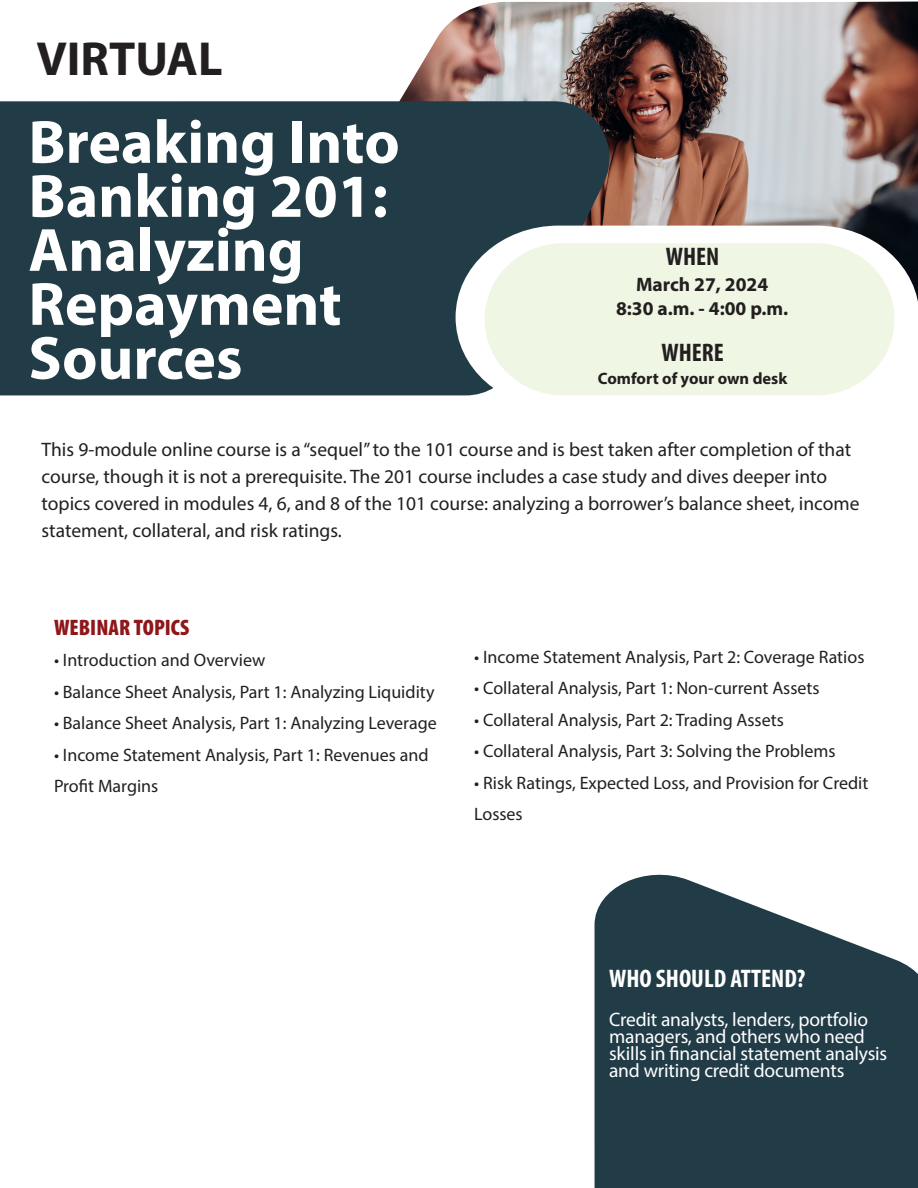
<style>
.page{position:relative;width:918px;height:1188px;background:#fff}
.page>*{position:absolute;margin:0;border:0;box-sizing:border-box;transform-origin:0 0}
.t1{font:700 61.5px "Myriad Pro";color:#fff}
.Heading_1_-_center{font:700 48px "Myriad Pro";color:#231f20}
.t2{font:700 condensed 25.5px "Myriad Pro";color:#fff}
.Heading_1_-_center-2{font:700 condensed 25.5px "Myriad Pro";color:#231f20}
.t3{font:900 condensed 22.5px "Myriad Pro";color:#8e171a}
.Body_text_1_-_left{font:19.5px/27px "Myriad Pro";color:#231f20}
.t4{font:19.5px/17.2px "Myriad Pro";letter-spacing:-.01em;color:#fff}
.Heading_3_-_center{font:700 19.5px "Myriad Pro";color:#231f20}
.t5{font:18px/31.5px "Myriad Pro";color:#231f20}
.Heading_3_-_center-2{font:700 16.5px "Myriad Pro";color:#231f20}
</style>
<div class="page">
<img style="left:399px;top:2px;width:519px;height:224px">
<div style="left:0;top:101px;width:622px;height:294px;background:#213c46"></div>
<svg style="left:456px;top:226px;width:462px;height:170px"></svg>
<svg style="left:485px;top:243px;width:410px;height:152px;background:#eff5e5"></svg>
<svg style="left:595px;top:874px;width:323px;height:314px;background:#3b535c"></svg>
<p class="Heading_1_-_center" style="left:36px;top:27px;width:188px">VIRTUAL</p>
<p class="t1" style="left:28px;top:102px;width:373px">Breaking Into</p>
<p class="t1" style="left:28px;top:156px;width:361px">Banking 201:</p>
<p class="t1" style="left:28px;top:210px;width:277px">Analyzing</p>
<p class="t1" style="left:28px;top:264px;width:315px">Repayment</p>
<p class="t1" style="left:28px;top:318px;width:216px">Sources</p>
<p class="Heading_1_-_center-2" style="left:666px;top:241px;width:55px">WHEN</p>
<p class="Heading_3_-_center" style="left:636px;top:272px;width:134px">March 27, 2024</p>
<p class="Heading_3_-_center" style="left:616px;top:296px;width:174px">8:30 a.m. - 4:00 p.m.</p>
<p class="Heading_1_-_center-2" style="left:661px;top:337px;width:64px">WHERE</p>
<p class="Heading_3_-_center-2" style="left:598px;top:367px;width:191px">Comfort of your own desk</p>
<p class="Body_text_1_-_left" style="left:42px;top:436px;width:820px">This 9-module online course is a “sequel” to the 101 course and is best taken after completion of that course, though it is not a prerequisite. The 201 course includes a case study and dives deeper into topics covered in modules 4, 6, and 8 of the 101 course: analyzing a borrower’s balance sheet, income statement, collateral, and risk ratings.</p>
<p class="t3" style="left:54px;top:613px;width:137px">WEBINAR TOPICS</p>
<p class="t5" style="left:54px;top:644px;width:213px">• Introduction and Overview</p>
<p class="t5" style="left:54px;top:676px;width:382px">• Balance Sheet Analysis, Part 1: Analyzing Liquidity</p>
<p class="t5" style="left:54px;top:707px;width:384px">• Balance Sheet Analysis, Part 1: Analyzing Leverage</p>
<p class="t5" style="left:54px;top:739px;width:376px">• Income Statement Analysis, Part 1: Revenues and<br>Profit Margins</p>
<p class="t5" style="left:474px;top:641px;width:392px">• Income Statement Analysis, Part 2: Coverage Ratios</p>
<p class="t5" style="left:474px;top:672px;width:347px">• Collateral Analysis, Part 1: Non-current Assets</p>
<p class="t5" style="left:474px;top:704px;width:311px">• Collateral Analysis, Part 2: Trading Assets</p>
<p class="t5" style="left:474px;top:735px;width:363px">• Collateral Analysis, Part 3: Solving the Problems</p>
<p class="t5" style="left:474px;top:767px;width:396px">• Risk Ratings, Expected Loss, and Provision for Credit<br>Losses</p>
<p class="t2" style="left:609px;top:962px;width:198px">WHO SHOULD ATTEND?</p>
<p class="t4" style="left:609px;top:1010px;width:280px">Credit analysts, lenders, portfolio managers, and others who need skills in financial statement analysis and writing credit documents</p>
</div>
